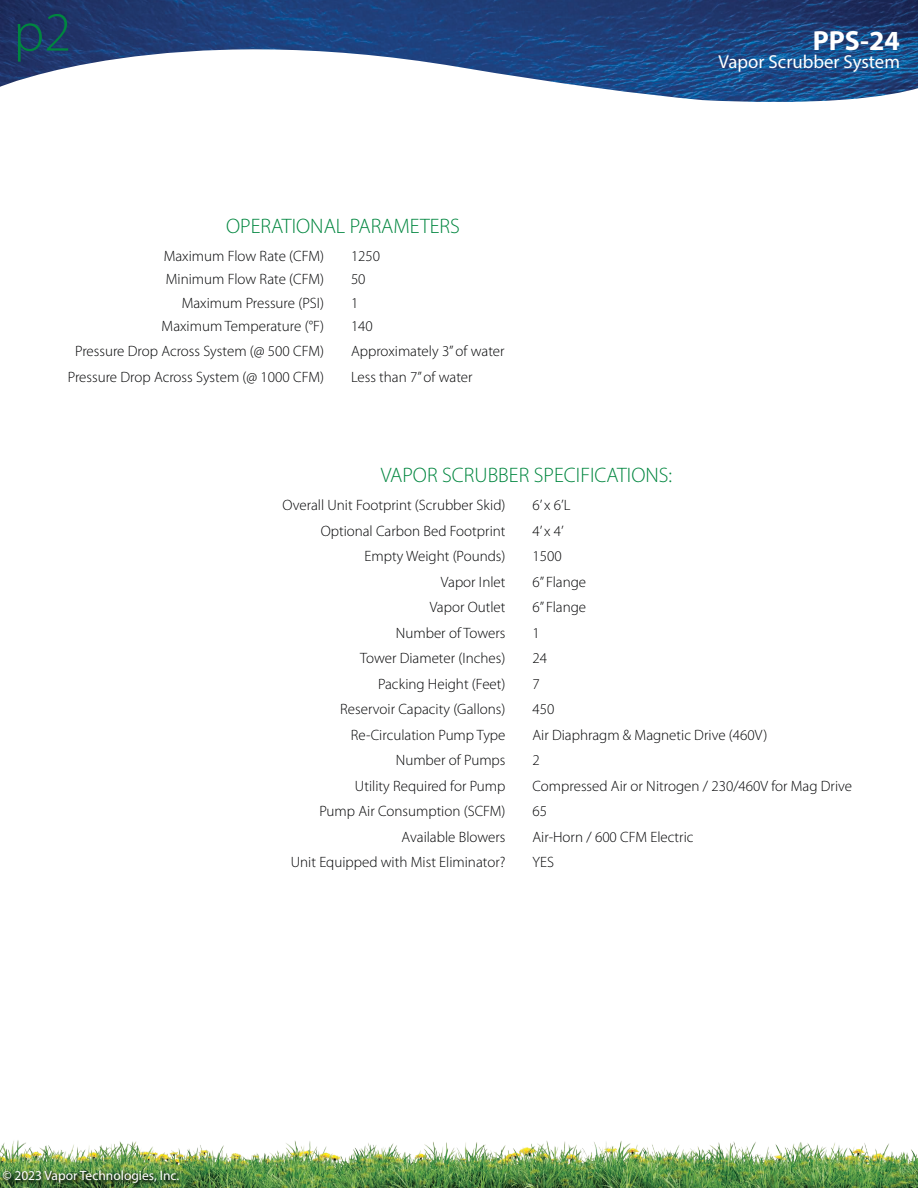
<style>
.page{position:relative;width:918px;height:1188px;background:#fff}
.page>*{position:absolute;margin:0;border:0;box-sizing:border-box;transform-origin:0 0}
.t1{font:300 55.5px "Myriad Pro";color:#00863f}
.t2{font:700 27.75px "Myriad Pro";color:#fff}
.t3{font:300 21px "Myriad Pro";color:#00863f}
.t4{font:18.75px "Myriad Pro";color:#fff}
.t5{font:300 15px "Myriad Pro";color:#020304}
.t6{font:13.5px "Myriad Pro";color:#fff}
</style>
<div class="page">
<img style="left:0;top:1140px;width:918px;height:48px">
<img style="left:0;top:1165px;width:186px;height:23px">
<img style="left:0;top:0;width:918px;height:102px">
<h1 class="t1" style="left:14px;top:-1px;width:59px">p2</h1>
<h3 class="t3" style="left:226px;top:214px;width:235px">OPERATIONAL PARAMETERS</h3>
<p class="t5" style="left:164px;top:247px;width:162px">Maximum Flow Rate (CFM)</p>
<p class="t5" style="left:351px;top:247px;width:31px">1250</p>
<p class="t5" style="left:166px;top:270px;width:160px">Minimum Flow Rate (CFM)</p>
<p class="t5" style="left:351px;top:270px;width:16px">50</p>
<p class="t5" style="left:182px;top:293px;width:144px">Maximum Pressure (PSI)</p>
<p class="t5" style="left:351px;top:293px;width:9px">1</p>
<p class="t5" style="left:162px;top:317px;width:164px">Maximum Temperature (°F)</p>
<p class="t5" style="left:351px;top:317px;width:23px">140</p>
<p class="t5" style="left:75px;top:342px;width:250px">Pressure Drop Across System (@ 500 CFM)</p>
<p class="t5" style="left:351px;top:342px;width:155px">Approximately 3” of water</p>
<p class="t5" style="left:68px;top:368px;width:258px">Pressure Drop Across System (@ 1000 CFM)</p>
<p class="t5" style="left:351px;top:368px;width:123px">Less than 7” of water</p>
<h2 class="t2" style="left:813px;top:23px;width:89px">PPS-24</h2>
<p class="t4" style="left:719px;top:50px;width:183px">Vapor Scrubber System</p>
<h3 class="t3" style="left:381px;top:463px;width:293px">VAPOR SCRUBBER SPECIFICATIONS:</h3>
<p class="t5" style="left:282px;top:496px;width:225px">Overall Unit Footprint (Scrubber Skid)</p>
<p class="t5" style="left:533px;top:496px;width:40px">6’ x 6’L</p>
<p class="t5" style="left:321px;top:521px;width:186px">Optional Carbon Bed Footprint</p>
<p class="t5" style="left:533px;top:521px;width:33px">4’ x 4’</p>
<p class="t5" style="left:365px;top:547px;width:142px">Empty Weight (Pounds)</p>
<p class="t5" style="left:533px;top:547px;width:31px">1500</p>
<p class="t5" style="left:441px;top:572px;width:66px">Vapor Inlet</p>
<p class="t5" style="left:533px;top:572px;width:55px">6” Flange</p>
<p class="t5" style="left:430px;top:598px;width:77px">Vapor Outlet</p>
<p class="t5" style="left:533px;top:598px;width:55px">6” Flange</p>
<p class="t5" style="left:396px;top:623px;width:111px">Number of Towers</p>
<p class="t5" style="left:533px;top:623px;width:9px">1</p>
<p class="t5" style="left:360px;top:649px;width:147px">Tower Diameter (Inches)</p>
<p class="t5" style="left:533px;top:649px;width:16px">24</p>
<p class="t5" style="left:378px;top:674px;width:129px">Packing Height (Feet)</p>
<p class="t5" style="left:533px;top:674px;width:9px">7</p>
<p class="t5" style="left:340px;top:700px;width:167px">Reservoir Capacity (Gallons)</p>
<p class="t5" style="left:533px;top:700px;width:23px">450</p>
<p class="t5" style="left:351px;top:725px;width:156px">Re-Circulation Pump Type</p>
<p class="t5" style="left:533px;top:725px;width:237px">Air Diaphragm &amp; Magnetic Drive (460V)</p>
<p class="t5" style="left:396px;top:751px;width:111px">Number of Pumps</p>
<p class="t5" style="left:533px;top:751px;width:9px">2</p>
<p class="t5" style="left:355px;top:776px;width:152px">Utility Required for Pump</p>
<p class="t5" style="left:533px;top:776px;width:321px">Compressed Air or Nitrogen / 230/460V for Mag Drive</p>
<p class="t5" style="left:319px;top:802px;width:188px">Pump Air Consumption (SCFM)</p>
<p class="t5" style="left:533px;top:802px;width:16px">65</p>
<p class="t5" style="left:402px;top:827px;width:105px">Available Blowers</p>
<p class="t5" style="left:533px;top:827px;width:163px">Air-Horn / 600 CFM Electric</p>
<p class="t5" style="left:291px;top:853px;width:216px">Unit Equipped with Mist Eliminator?</p>
<p class="t5" style="left:533px;top:853px;width:23px">YES</p>
<p class="t6" style="left:2px;top:1167px;width:178px">© 2023 Vapor Technologies, Inc.</p>
</div>
